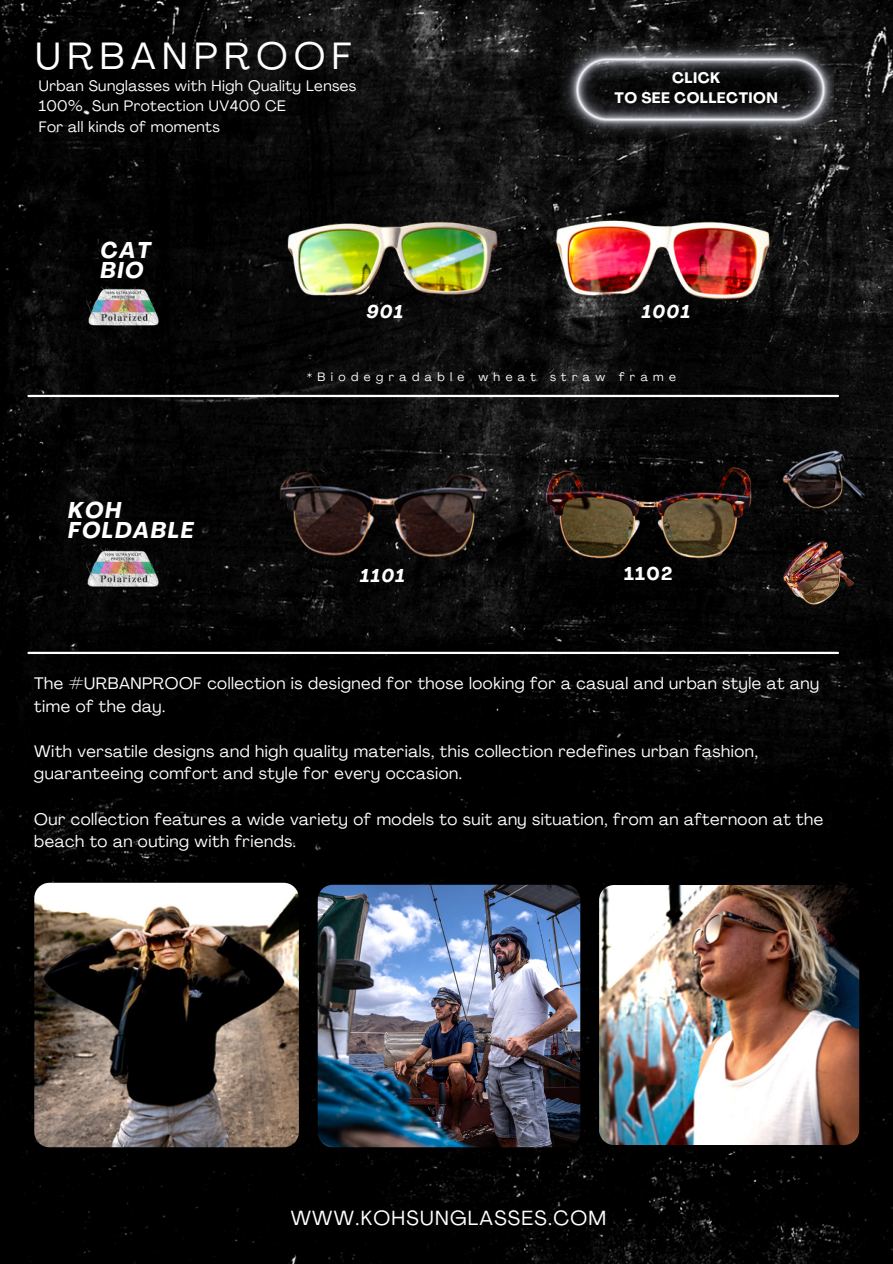
<style>
.page{position:relative;width:893px;height:1264px;background:#fff}
.page>*{position:absolute;margin:0;border:0;box-sizing:border-box;transform-origin:0 0}
.t1{font:37.5px "Agrandir";letter-spacing:.175em;color:#fff}
.t2{font:italic 700 22.5px/20.2px "Agrandir";letter-spacing:.075em;color:#fff}
.t3{font:20.25px "Agrandir";letter-spacing:.065em;color:#fff}
.t4{font:italic 700 18.3px "Agrandir";letter-spacing:.075em;color:#fff}
.t5{font:700 18.3px "Agrandir";color:#fff}
.t6{font:16.5px/22.5px "Agrandir";letter-spacing:.03em;color:#fff}
.t7{font:15px/20.2px "Agrandir";letter-spacing:.03em;color:#fff}
.t8{font:700 15px "Agrandir";letter-spacing:.03em;color:#fff}
.t9{font:12px "Agrandir";letter-spacing:.45em;color:#fff}
</style>
<div class="page">
<img style="left:0;top:0;width:892px;height:1263px">
<hr style="left:28px;top:395px;width:809px;height:2px;background:#fff">
<hr style="left:28px;top:651px;width:809px;height:3px;background:#fff">
<img style="left:87px;top:286px;width:73px;height:42px">
<img style="left:265px;top:219px;width:239px;height:85px">
<img style="left:539px;top:213px;width:253px;height:102px">
<img style="left:268px;top:458px;width:234px;height:98px">
<img style="left:542px;top:458px;width:212px;height:107px">
<img style="left:86px;top:548px;width:73px;height:41px">
<img style="left:780px;top:536px;width:81px;height:75px">
<img style="left:769px;top:435px;width:101px;height:86px">
<img style="left:599px;top:885px;width:260px;height:259px;border-radius:15px">
<img style="left:318px;top:884px;width:262px;height:263px;border-radius:15px">
<img style="left:34px;top:882px;width:265px;height:265px;border-radius:15px">
<img style="left:559px;top:38px;width:274px;height:102px">
<h3 class="t1" style="left:36px;top:41px;width:317px">URBANPROOF</h3>
<p class="t7" style="left:39px;top:77px;width:319px">Urban Sunglasses with High Quality Lenses<br>100% Sun Protection UV400 CE</p>
<p class="t7" style="left:39px;top:118px;width:182px">For all kinds of moments</p>
<p class="t8" style="left:672px;top:71px;width:50px">CLICK</p>
<h4 class="t8" style="left:614px;top:92px;width:165px">TO SEE COLLECTION</h4>
<h3 class="t2" style="left:100px;top:242px;width:52px">CAT<br>BIO</h3>
<p class="t4" style="left:366px;top:304px;width:38px">901</p>
<p class="t4" style="left:642px;top:304px;width:49px">1001</p>
<p class="t2" style="left:68px;top:502px;width:127px">KOH<br>FOLDABLE</p>
<p class="t9" style="left:306px;top:372px;width:371px">*Biodegradable wheat straw frame</p>
<h3 class="t4" style="left:360px;top:568px;width:46px">1101</h3>
<h2 class="t5" style="left:624px;top:566px;width:50px">1102</h2>
<p class="t6" style="left:34px;top:674px;width:786px">The #URBANPROOF collection is designed for those looking for a casual and urban style at any time of the day.</p>
<h6 class="t6" style="left:34px;top:741px;width:725px">With versatile designs and high quality materials, this collection redefines urban fashion, guaranteeing comfort and style for every occasion.</h6>
<h6 class="t6" style="left:34px;top:809px;width:790px">Our collection features a wide variety of models to suit any situation, from an afternoon at the beach to an outing with friends.</h6>
<p class="t3" style="left:291px;top:1209px;width:317px">WWW.KOHSUNGLASSES.COM</p>
</div>
